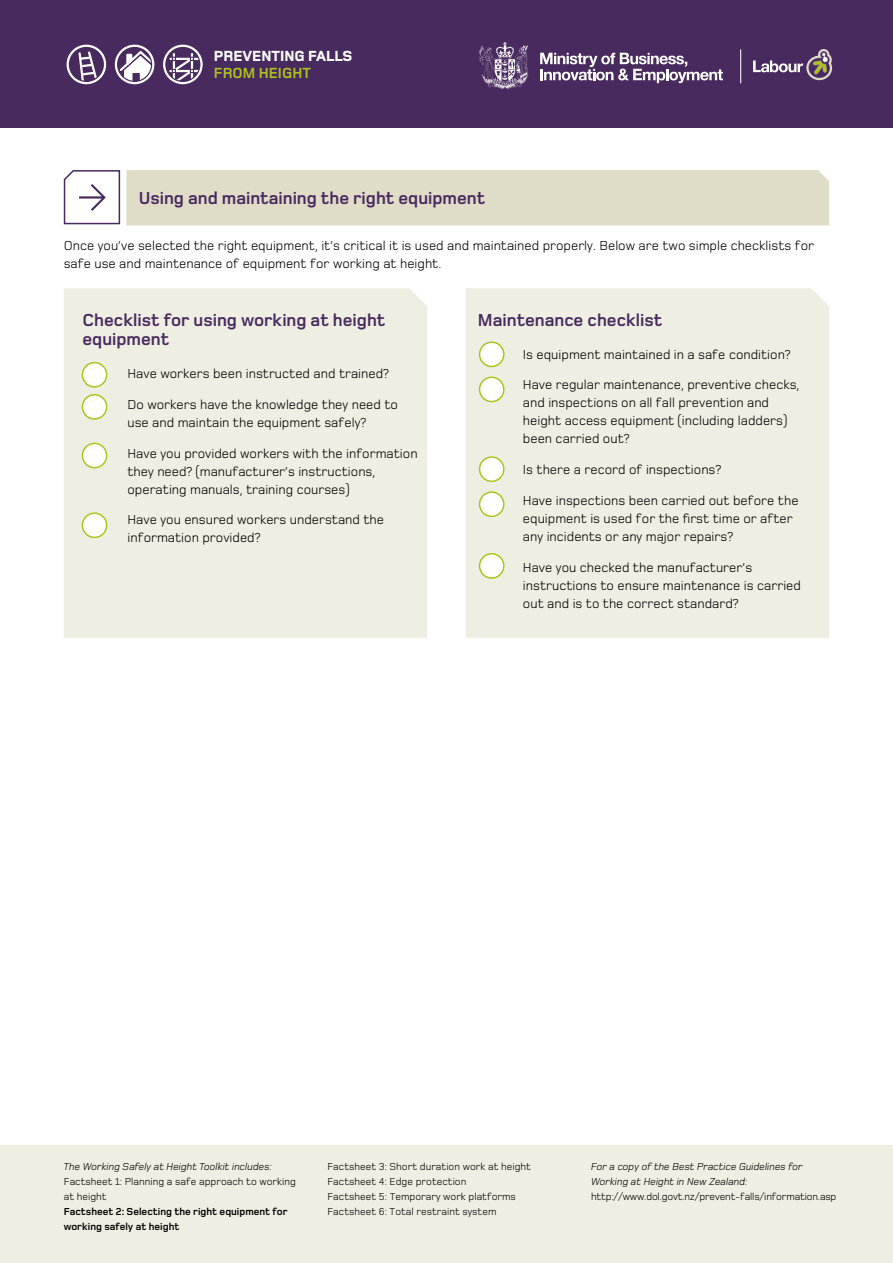
<style>
.page{position:relative;width:893px;height:1263px;background:#fff}
.page>*{position:absolute;margin:0;border:0;box-sizing:border-box;transform-origin:0 0}
.t1{font:700 18px/19.5px "Foundry Monoline";color:#482a5e}
.t2{font:800 15.15px "Foundry Monoline";color:#fff}
.t3{font:700 15.15px "Foundry Monoline";color:#aec41d}
.t4{font:13.5px/18px "Foundry Monoline";color:#000}
.t5{font:10.5px/15px "Foundry Monoline";color:#000}
.t6{font:italic 10.5px/15px "Foundry Monoline";color:#000}
.t7{font:700 10.5px/15px "Foundry Monoline";color:#000}
</style>
<div class="page">
<div style="left:0;top:0;width:893px;height:128px;background:#482a5e"></div>
<div style="left:67px;top:45px;width:39px;height:39px;border:2px solid #fff;border-radius:50%"></div>
<svg style="left:77px;top:50px;width:26px;height:31px"></svg>
<div style="left:115px;top:45px;width:39px;height:39px;border:2px solid #fff;border-radius:50%"></div>
<svg style="left:118px;top:49px;width:33px;height:32px"></svg>
<div style="left:163px;top:45px;width:40px;height:39px;border:2px solid #fff;border-radius:50%"></div>
<hr style="left:171px;top:58px;width:28px;height:2px;background:#fff">
<hr style="left:170px;top:70px;width:29px;height:2px;background:#fff">
<hr style="left:173px;top:54px;width:2px;height:27px;background:#fff">
<hr style="left:191px;top:54px;width:2px;height:27px;background:#fff">
<svg style="left:171px;top:56px;width:24px;height:25px"></svg>
<div style="left:64px;top:288px;width:363px;height:350px;background:#efeee3"></div>
<div style="left:466px;top:288px;width:363px;height:350px;background:#efeee3"></div>
<div style="left:82px;top:363px;width:25px;height:24px;background:#fff;border-radius:50%"></div>
<div style="left:82px;top:362px;width:25px;height:26px;border:2px solid #aec41d;border-radius:50%"></div>
<div style="left:82px;top:395px;width:25px;height:24px;background:#fff;border-radius:50%"></div>
<div style="left:82px;top:394px;width:25px;height:26px;border:2px solid #aec41d;border-radius:50%"></div>
<div style="left:82px;top:513px;width:25px;height:24px;background:#fff;border-radius:50%"></div>
<div style="left:82px;top:512px;width:25px;height:26px;border:2px solid #aec41d;border-radius:50%"></div>
<div style="left:82px;top:443px;width:25px;height:25px;background:#fff;border-radius:50%"></div>
<div style="left:82px;top:443px;width:25px;height:25px;border:2px solid #aec41d;border-radius:50%"></div>
<div style="left:480px;top:342px;width:24px;height:24px;background:#fff;border-radius:50%"></div>
<div style="left:479px;top:341px;width:26px;height:26px;border:2px solid #aec41d;border-radius:50%"></div>
<div style="left:480px;top:377px;width:24px;height:24px;background:#fff;border-radius:50%"></div>
<div style="left:479px;top:377px;width:26px;height:25px;border:2px solid #aec41d;border-radius:50%"></div>
<div style="left:480px;top:492px;width:24px;height:24px;background:#fff;border-radius:50%"></div>
<div style="left:479px;top:491px;width:26px;height:26px;border:2px solid #aec41d;border-radius:50%"></div>
<div style="left:480px;top:554px;width:24px;height:24px;background:#fff;border-radius:50%"></div>
<div style="left:479px;top:553px;width:26px;height:26px;border:2px solid #aec41d;border-radius:50%"></div>
<div style="left:480px;top:457px;width:24px;height:24px;background:#fff;border-radius:50%"></div>
<div style="left:479px;top:456px;width:26px;height:26px;border:2px solid #aec41d;border-radius:50%"></div>
<div style="left:0;top:1145px;width:893px;height:118px;background:#efeee3"></div>
<svg style="left:540px;top:53px;width:183px;height:30px"></svg>
<svg style="left:479px;top:42px;width:49px;height:47px"></svg>
<svg style="left:753px;top:49px;width:79px;height:32px"></svg>
<hr style="left:740px;top:49px;width:1px;height:34px;background:#fff">
<svg style="left:63px;top:170px;width:766px;height:55px;background:#e0ddcb"></svg>
<p class="t2" style="left:214px;top:48px;width:140px">PREVENTING FALLS</p>
<p class="t3" style="left:214px;top:65px;width:99px">from height</p>
<h1 class="t1" style="left:139px;top:188px;width:348px">Using and maintaining the right equipment</h1>
<p class="t4" style="left:64px;top:236px;width:752px">Once you’ve selected the right equipment, it’s critical it is used and maintained properly. Below are two simple checklists for safe use and maintenance of equipment for working at height.</p>
<h1 class="t1" style="left:82px;top:310px;width:304px">Checklist for using working at height equipment</h1>
<p class="t4" style="left:127px;top:365px;width:263px">Have workers been instructed and trained?</p>
<p class="t4" style="left:127px;top:395px;width:272px">Do workers have the knowledge they need to use and maintain the equipment safely?</p>
<p class="t4" style="left:127px;top:444px;width:292px">Have you provided workers with the information they need? (manufacturer’s instructions, operating manuals, training courses)</p>
<p class="t4" style="left:127px;top:511px;width:258px">Have you ensured workers understand the information provided?</p>
<h1 class="t1" style="left:478px;top:310px;width:186px">Maintenance checklist</h1>
<p class="t4" style="left:523px;top:345px;width:269px">Is equipment maintained in a safe condition?</p>
<p class="t4" style="left:523px;top:376px;width:278px">Have regular maintenance, preventive checks, and inspections on all fall prevention and height access equipment (including ladders) been carried out?</p>
<p class="t4" style="left:523px;top:461px;width:200px">Is there a record of inspections?</p>
<p class="t4" style="left:523px;top:491px;width:277px">Have inspections been carried out before the equipment is used for the first time or after any incidents or any major repairs?</p>
<p class="t4" style="left:523px;top:558px;width:280px">Have you checked the manufacturer’s instructions to ensure maintenance is carried out and is to the correct standard?</p>
<p class="t6" style="left:64px;top:1159px;width:210px">The Working Safely at Height Toolkit includes:</p>
<p class="t5" style="left:64px;top:1174px;width:234px">Factsheet 1: Planning a safe approach to working at height</p>
<p class="t7" style="left:64px;top:1204px;width:225px">Factsheet 2: Selecting the right equipment for working safely at height</p>
<p class="t5" style="left:327px;top:1159px;width:205px">Factsheet 3: Short duration work at height Factsheet 4: Edge protection<br>Factsheet 5: Temporary work platforms Factsheet 6: Total restraint system</p>
<p class="t6" style="left:591px;top:1159px;width:213px">For a copy of the Best Practice Guidelines for<br>Working at Height in New Zealand:</p>
<p class="t5" style="left:591px;top:1189px;width:247px">http://www.dol.govt.nz/prevent-falls/information.asp</p>
</div>
